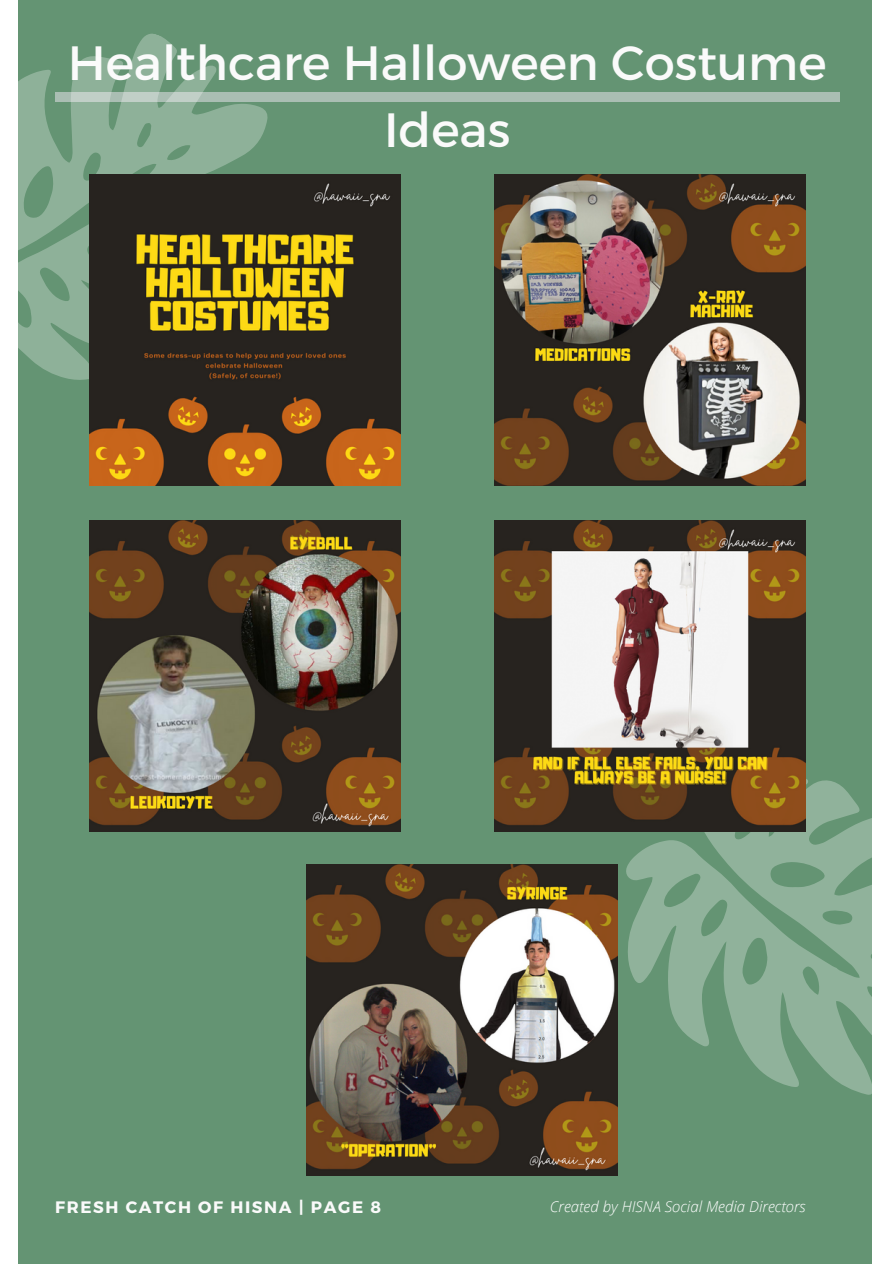
<style>
.page{position:relative;width:894px;height:1264px;background:#fff}
.page>*{position:absolute;margin:0;border:0;box-sizing:border-box;transform-origin:0 0}
.t1{font:48px/66.4px "Montserrat";color:#fafafa;text-align:center}
.t2{font:700 16.5px "Montserrat";letter-spacing:.1em;color:#fafafa}
.t3{font:italic 300 15px "Open Sans";color:#fff}
</style>
<div class="page">
<div style="left:19px;top:0;width:852px;height:1263px;background:#649473"></div>
<div style="left:55px;top:93px;width:784px;height:9px;background:#aabeb3"></div>
<svg style="left:626px;top:754px;width:246px;height:340px;fill:#90b29b"></svg>
<svg style="left:18px;top:0;width:287px;height:422px"></svg>
<img style="left:89px;top:174px;width:311px;height:311px">
<img style="left:494px;top:174px;width:311px;height:311px">
<img style="left:89px;top:520px;width:311px;height:311px">
<img style="left:494px;top:520px;width:311px;height:311px">
<img style="left:306px;top:864px;width:311px;height:311px">
<p class="t1" style="left:68px;top:27px;width:760px">Healthcare Halloween Costume<br>Ideas</p>
<p class="t2" style="left:55px;top:1196px;width:327px">FRESH CATCH OF HISNA | PAGE 8</p>
<p class="t3" style="left:549px;top:1196px;width:257px">Created by HISNA Social Media Directors</p>
</div>
